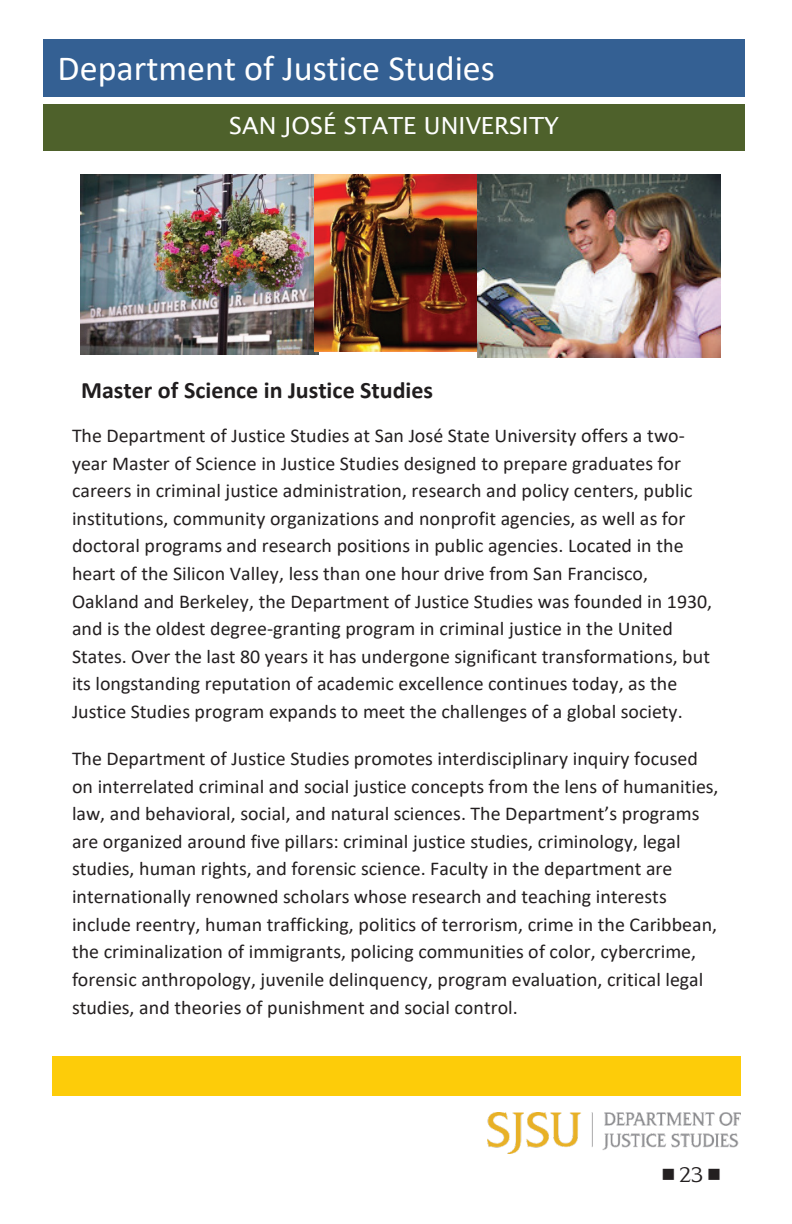
<style>
.page{position:relative;width:792px;height:1224px;background:#fff}
.page>*{position:absolute;margin:0;border:0;box-sizing:border-box;transform-origin:0 0}
.t1{font:35.4px "Calibri";color:#fff}
.t2{font:700 23.6px "Calibri";color:#201d1e}
.t3{font:23.6px "Lucida Sans";color:#fff}
.t4{font:200 20px "SJSU Spartan";color:#231f20}
.t5{font:19.6px/27.6px "Calibri";color:#231f20}
</style>
<div class="page">
<div style="left:43px;top:39px;width:702px;height:58px;background:#346093"></div>
<div style="left:43px;top:104px;width:702px;height:47px;background:#4e612b"></div>
<img style="left:81px;top:175px;width:238px;height:179px">
<img style="left:315px;top:175px;width:162px;height:177px">
<img style="left:477px;top:175px;width:243px;height:182px">
<img style="left:487px;top:1112px;width:253px;height:42px">
<div style="left:52px;top:1056px;width:688px;height:39px;background:#fdcc09"></div>
<h1 class="t1" style="left:58px;top:44px;width:439px">Department of Justice Studies</h1>
<p class="t3" style="left:229px;top:112px;width:331px">SAN JOSÉ STATE UNIVERSITY</p>
<p class="t2" style="left:81px;top:373px;width:354px">Master of Science in Justice Studies</p>
<p class="t5" style="left:72px;top:421px;width:642px">The Department of Justice Studies at San José State University offers a two&shy;year Master of Science in Justice Studies designed to prepare graduates for careers in criminal justice administration, research and policy centers, public institutions, community organizations and nonprofit agencies, as well as for doctoral programs and research positions in public agencies. Located in the heart of the Silicon Valley, less than one hour drive from San Francisco, Oakland and Berkeley, the Department of Justice Studies was founded in 1930, and is the oldest degree-granting program in criminal justice in the United States. Over the last 80 years it has undergone significant transformations, but its longstanding reputation of academic excellence continues today, as the Justice Studies program expands to meet the challenges of a global society.</p>
<p class="t5" style="left:72px;top:744px;width:648px">The Department of Justice Studies promotes interdisciplinary inquiry focused on interrelated criminal and social justice concepts from the lens of humanities, law, and behavioral, social, and natural sciences. The Department’s programs are organized around five pillars: criminal justice studies, criminology, legal studies, human rights, and forensic science. Faculty in the department are internationally renowned scholars whose research and teaching interests include reentry, human trafficking, politics of terrorism, crime in the Caribbean, the criminalization of immigrants, policing communities of color, cybercrime, forensic anthropology, juvenile delinquency, program evaluation, critical legal studies, and theories of punishment and social control.</p>
<p class="t4" style="left:663px;top:1162px;width:59px">■ 23 ■</p>
</div>
